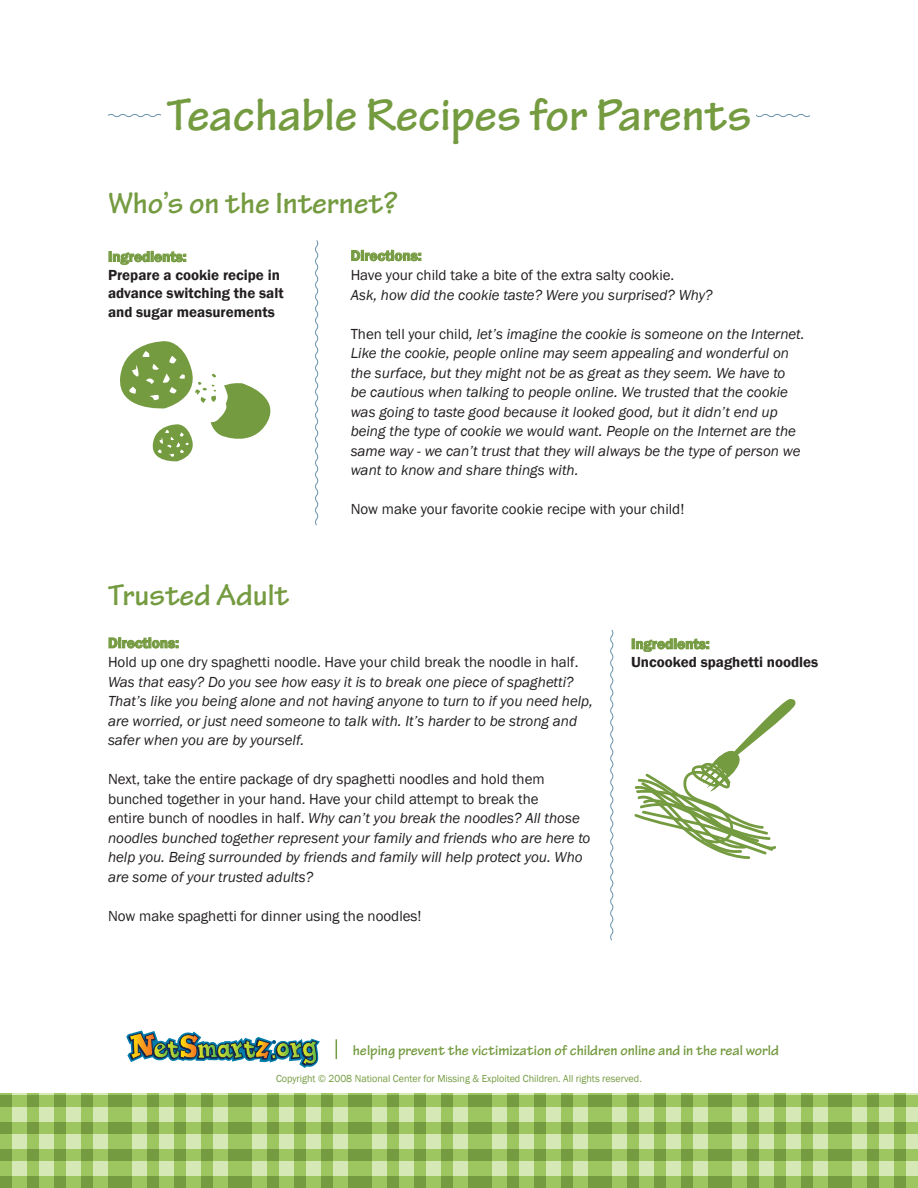
<style>
.page{position:relative;width:918px;height:1188px;background:#fff}
.page>*{position:absolute;margin:0;border:0;box-sizing:border-box;transform-origin:0 0}
.t1{font:700 48px "Tekton Pro";color:#759b41}
.t2{font:700 31.5px "Tekton Pro";color:#759b41}
.t3{font:italic 15px/19.5px "Franklin Gothic";color:#231f20}
.t4{font:15px "Franklin Gothic";color:#231f20}
.t5{font:600 15px/18px "Franklin Gothic";color:#231f20}
.t6{font:700 15px "Tekton Pro";color:#759b41}
.t7{font:600 15px "Franklin Gothic";color:#759b41}
.t8{font:10.5px "Franklin Gothic";color:#759b41;scale:.96 1}
.s1{font-style:normal}
</style>
<div class="page">
<svg style="left:107px;top:114px;width:704px;height:3px"></svg>
<div style="left:162px;top:98px;width:594px;height:39px;background:#fff"></div>
<svg style="left:336px;top:1039px;width:1px;height:20px"></svg>
<svg style="left:126px;top:1031px;width:194px;height:37px"></svg>
<svg style="left:0;top:1094px;width:918px;height:94px;background:#a0c26d"></svg>
<svg style="left:120px;top:341px;width:151px;height:121px"></svg>
<svg style="left:634px;top:699px;width:161px;height:160px"></svg>
<svg style="left:109px;top:251px;width:77px;height:14px"></svg>
<svg style="left:351px;top:250px;width:70px;height:11px"></svg>
<svg style="left:315px;top:240px;width:4px;height:286px"></svg>
<svg style="left:109px;top:637px;width:69px;height:11px"></svg>
<svg style="left:632px;top:638px;width:77px;height:14px"></svg>
<svg style="left:610px;top:630px;width:4px;height:311px"></svg>
<h1 class="t1" style="left:167px;top:87px;width:586px">Teachable Recipes for Parents</h1>
<h2 class="t2" style="left:108px;top:185px;width:291px">Who’s on the Internet?</h2>
<p class="t7" style="left:108px;top:247px;width:80px">Ingredients:</p>
<p class="t5" style="left:108px;top:266px;width:177px">Prepare a cookie recipe in advance switching the salt</p>
<p class="t5" style="left:108px;top:303px;width:168px">and sugar measurements</p>
<h2 class="t2" style="left:108px;top:577px;width:183px">Trusted Adult</h2>
<p class="t7" style="left:351px;top:246px;width:73px">Directions:</p>
<p class="t4" style="left:351px;top:266px;width:325px">Have your child take a bite of the extra salty cookie.</p>
<p class="t3" style="left:351px;top:285px;width:363px">Ask, how did the cookie taste? Were you surprised? Why?</p>
<p class="t3" style="left:351px;top:324px;width:455px"><span class="s1">Then tell your child</span>, let’s imagine the cookie is someone on the Internet.<br>Like the cookie, people online may seem appealing and wonderful on the surface, but they might not be as great as they seem. We have to be cautious when talking to people online. We trusted that the cookie was going to taste good because it looked good, but it didn’t end up being the type of cookie we would want. People on the Internet are the same way - we can’t trust that they will always be the type of person we want to know and share things with.</p>
<p class="t4" style="left:351px;top:500px;width:335px">Now make your favorite cookie recipe with your child!</p>
<p class="t7" style="left:108px;top:634px;width:73px">Directions:</p>
<p class="t4" style="left:108px;top:653px;width:472px">Hold up one dry spaghetti noodle. Have your child break the noodle in half.</p>
<p class="t3" style="left:108px;top:672px;width:487px">Was that easy? Do you see how easy it is to break one piece of spaghetti?<br>That’s like you being alone and not having anyone to turn to if you need help, are worried, or just need someone to talk with. It’s harder to be strong and safer when you are by yourself.</p>
<p class="t3" style="left:108px;top:770px;width:484px"><span class="s1">Next, take the entire package of dry spaghetti noodles and hold them bunched together in your hand. Have your child attempt to break the<br>entire bunch of noodles in half.</span> Why can’t you break the noodles? All those noodles bunched together represent your family and friends who are here to help you. Being surrounded by friends and family will help protect you. Who are some of your trusted adults?</p>
<p class="t4" style="left:108px;top:907px;width:315px">Now make spaghetti for dinner using the noodles!</p>
<p class="t7" style="left:631px;top:635px;width:80px">Ingredients:</p>
<p class="t5" style="left:631px;top:653px;width:189px">Uncooked spaghetti noodles</p>
<p class="t6" style="left:353px;top:1041px;width:428px">helping prevent the victimization of children online and in the real world</p>
<p class="t8" style="left:276px;top:1072px;width:382px">Copyright © 2008 National Center for Missing &amp; Exploited Children. All rights reserved.</p>
</div>
